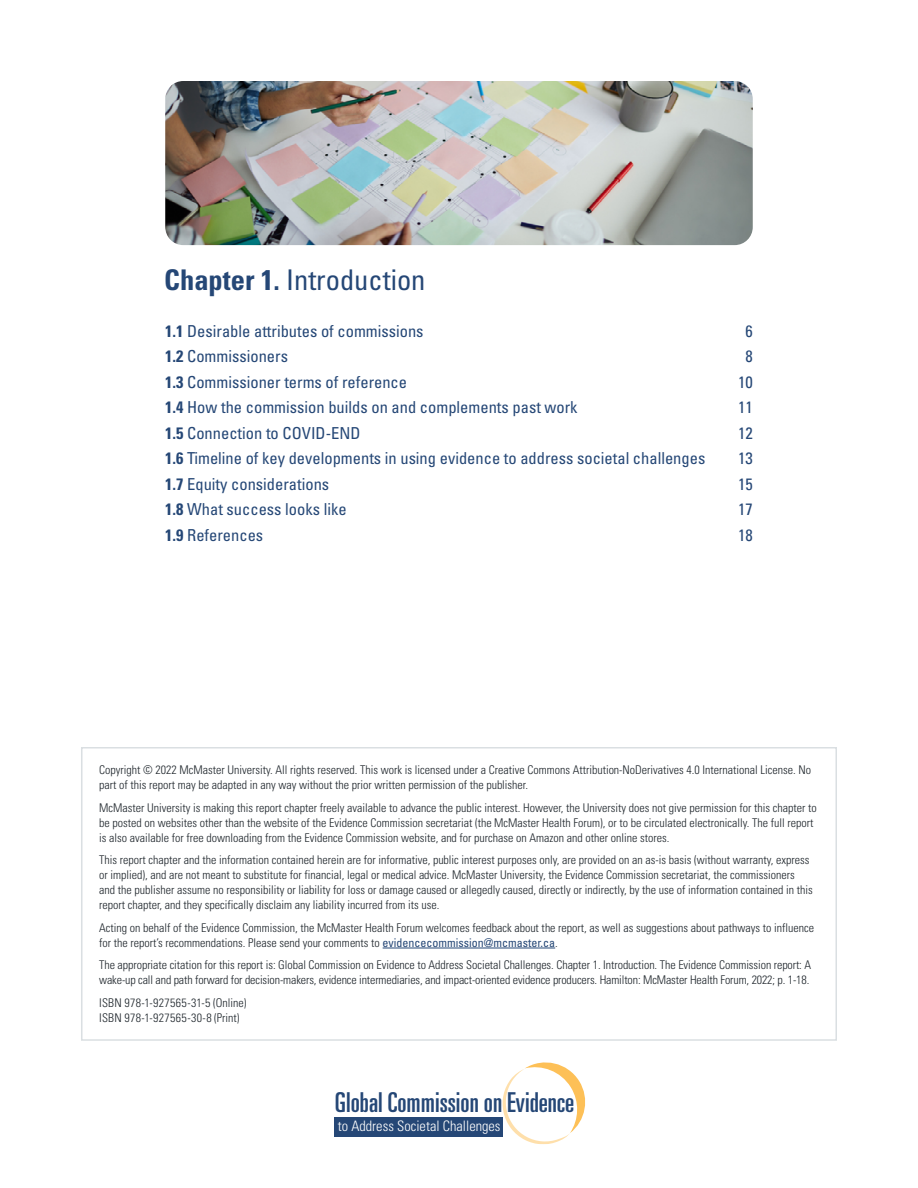
<style>
.page{position:relative;width:918px;height:1188px;background:#fff}
.page>*{position:absolute;margin:0;border:0;box-sizing:border-box;transform-origin:0 0}
.t1{font:condensed 28.5px "Univers";color:#254776}
.t2{font:ultra-condensed 27.45px "Univers LT Std";color:#254776}
.t3{font:condensed 16.5px "Univers";color:#254776}
.t4{font:300 condensed 14.4px "Univers LT Std";color:#fff}
.t5{font:300 condensed 12px/15px "Univers";color:#1e252b}
.t6{font:300 condensed 12px/15px "Univers";letter-spacing:.02em;color:#1e252b}
.s1{font-weight:700}
.s2{font-weight:400;color:#254776}
</style>
<div class="page">
<svg style="left:503px;top:1062px;width:82px;height:82px"></svg>
<div style="left:335px;top:1117px;width:168px;height:20px;background:#254776"></div>
<div style="left:81px;top:747px;width:756px;height:294px;border:2px solid #dadfe2"></div>
<hr style="left:383px;top:948px;width:172px;height:1px;background:#254776">
<img style="left:165px;top:81px;width:588px;height:164px">
<h1 class="t1" style="left:164px;top:262px;width:263px"><span class="s1">Chapter 1.</span> Introduction</h1>
<h3 class="t3" style="left:165px;top:321px;width:260px"><span class="s1">1.1</span> Desirable attributes of commissions</h3>
<h3 class="t3" style="left:745px;top:321px;width:9px">6</h3>
<h3 class="t3" style="left:165px;top:346px;width:124px"><span class="s1">1.2</span> Commissioners</h3>
<h3 class="t3" style="left:745px;top:346px;width:9px">8</h3>
<h3 class="t3" style="left:165px;top:372px;width:243px"><span class="s1">1.3</span> Commissioner terms of reference</h3>
<h3 class="t3" style="left:738px;top:372px;width:16px">10</h3>
<h3 class="t3" style="left:165px;top:397px;width:414px"><span class="s1">1.4</span> How the commission builds on and complements past work</h3>
<h3 class="t3" style="left:738px;top:397px;width:16px">11</h3>
<h3 class="t3" style="left:165px;top:422px;width:197px"><span class="s1">1.5</span> Connection to COVID-END</h3>
<h3 class="t3" style="left:738px;top:422px;width:16px">12</h3>
<h3 class="t3" style="left:165px;top:448px;width:542px"><span class="s1">1.6</span> Timeline of key developments in using evidence to address societal challenges</h3>
<h3 class="t3" style="left:738px;top:448px;width:16px">13</h3>
<h3 class="t3" style="left:165px;top:473px;width:166px"><span class="s1">1.7</span> Equity considerations</h3>
<h3 class="t3" style="left:738px;top:473px;width:16px">15</h3>
<h3 class="t3" style="left:165px;top:499px;width:183px"><span class="s1">1.8</span> What success looks like</h3>
<h3 class="t3" style="left:738px;top:499px;width:16px">17</h3>
<h3 class="t3" style="left:165px;top:524px;width:100px"><span class="s1">1.9</span> References</h3>
<h3 class="t3" style="left:738px;top:524px;width:16px">18</h3>
<p class="t5" style="left:99px;top:763px;width:714px">Copyright © 2022 McMaster University. All rights reserved. This work is licensed under a Creative Commons Attribution-NoDerivatives 4.0 International License. No part of this report may be adapted in any way without the prior written permission of the publisher.</p>
<p class="t5" style="left:99px;top:800px;width:719px">McMaster University is making this report chapter freely available to advance the public interest. However, the University does not give permission for this chapter to be posted on websites other than the website of the Evidence Commission secretariat (the McMaster Health Forum), or to be circulated electronically. The full report is also available for free downloading from the Evidence Commission website, and for purchase on Amazon and other online stores.</p>
<p class="t5" style="left:99px;top:853px;width:715px">This report chapter and the information contained herein are for informative, public interest purposes only, are provided on an as-is basis (without warranty, express or implied), and are not meant to substitute for financial, legal or medical advice. McMaster University, the Evidence Commission secretariat, the commissioners and the publisher assume no responsibility or liability for loss or damage caused or allegedly caused, directly or indirectly, by the use of information contained in this report chapter, and they specifically disclaim any liability incurred from its use.</p>
<p class="t5" style="left:99px;top:920px;width:716px">Acting on behalf of the Evidence Commission, the McMaster Health Forum welcomes feedback about the report, as well as suggestions about pathways to influence for the report’s recommendations. Please send your comments to <span class="s2">evidencecommission@mcmaster.ca</span>.</p>
<p class="t5" style="left:99px;top:958px;width:713px">The appropriate citation for this report is: Global Commission on Evidence to Address Societal Challenges. Chapter 1. Introduction. The Evidence Commission report: A wake-up call and path forward for decision-makers, evidence intermediaries, and impact-oriented evidence producers. Hamilton: McMaster Health Forum, 2022; p. 1-18.</p>
<p class="t6" style="left:99px;top:995px;width:149px">ISBN 978-1-927565-31-5 (Online)<br>ISBN 978-1-927565-30-8 (Print)</p>
<h2 class="t2" style="left:335px;top:1087px;width:241px">Global Commission on Evidence</h2>
<p class="t4" style="left:338px;top:1118px;width:164px">to Address Societal Challenges</p>
</div>
